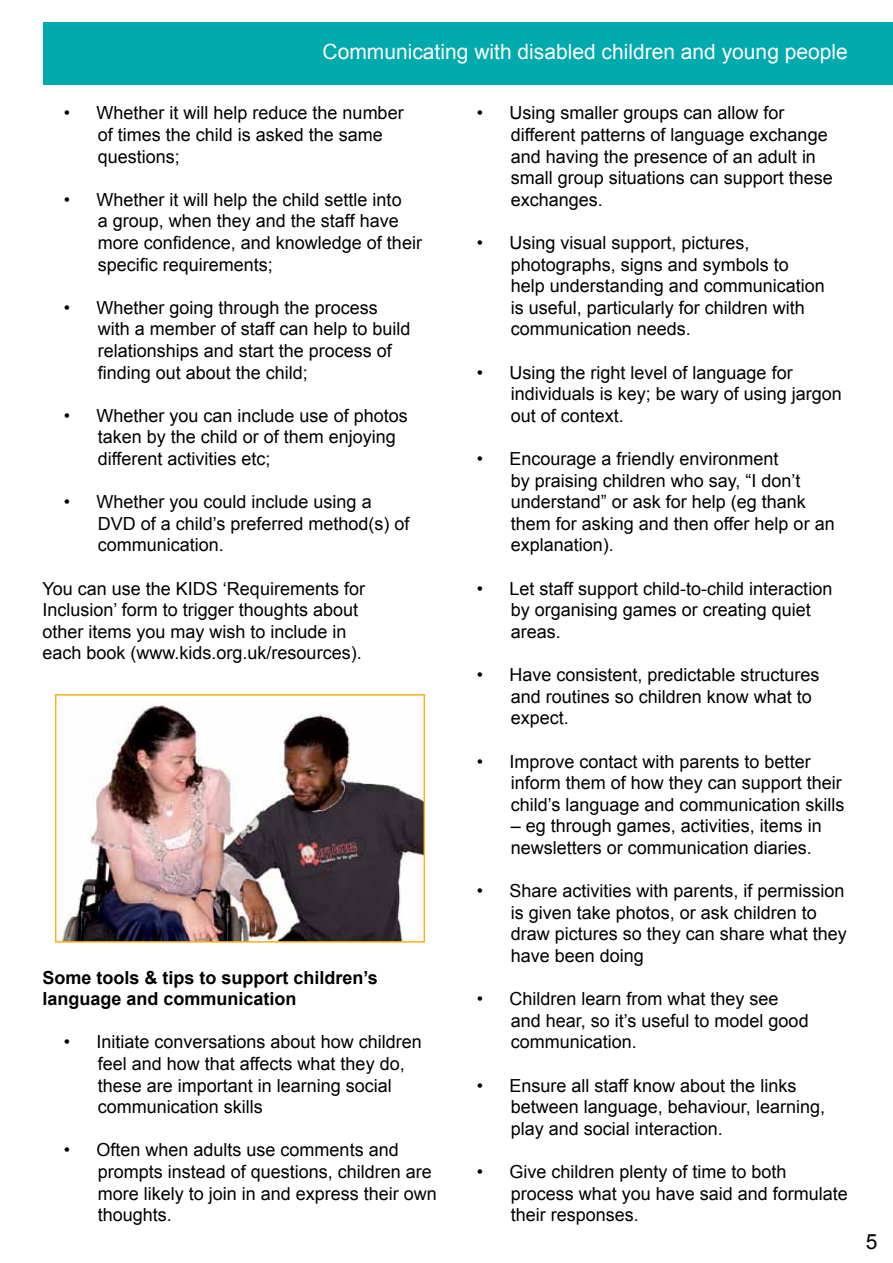
<style>
.page{position:relative;width:893px;height:1263px;background:#fff}
.page>*{position:absolute;margin:0;border:0;box-sizing:border-box;transform-origin:0 0}
.t1{font:21px "Arial";color:#fff}
.t2{font:21px "Arial";color:#000}
.t3{font:18px/21.6px "Arial";color:#000}
.t4{font:700 18px/21.6px "Arial";color:#000}
</style>
<div class="page">
<div style="left:43px;top:22px;width:850px;height:62px;background:#00aaad"></div>
<img style="left:62px;top:705px;width:360px;height:235px">
<div style="left:55px;top:694px;width:370px;height:249px;border:2px solid #fcaf17"></div>
<p class="t1" style="left:323px;top:38px;width:527px">Communicating with disabled children and young people</p>
<p class="t3" style="left:98px;top:102px;width:307px;text-indent:-34px">• Whether it will help reduce the number of times the child is asked the same questions;</p>
<p class="t3" style="left:98px;top:189px;width:326px;text-indent:-34px">• Whether it will help the child settle into<br>a group, when they and the staff have more confidence, and knowledge of their specific requirements;</p>
<p class="t3" style="left:98px;top:297px;width:314px;text-indent:-34px">• Whether going through the process with a member of staff can help to build relationships and start the process of finding out about the child;</p>
<p class="t3" style="left:98px;top:405px;width:311px;text-indent:-34px">• Whether you can include use of photos taken by the child or of them enjoying different activities etc;</p>
<p class="t3" style="left:98px;top:491px;width:313px;text-indent:-34px">• Whether you could include using a<br>DVD of a child’s preferred method(s) of communication.</p>
<p class="t3" style="left:43px;top:578px;width:324px">You can use the KIDS ‘Requirements for Inclusion’ form to trigger thoughts about other items you may wish to include in each book (www.kids.org.uk/resources).</p>
<p class="t4" style="left:43px;top:967px;width:337px">Some tools &amp; tips to support children’s language and communication</p>
<p class="t3" style="left:98px;top:1031px;width:325px;text-indent:-34px">• Initiate conversations about how children feel and how that affects what they do, these are important in learning social communication skills</p>
<p class="t3" style="left:98px;top:1139px;width:341px;text-indent:-34px">• Often when adults use comments and prompts instead of questions, children are more likely to join in and express their own thoughts.</p>
<p class="t3" style="left:511px;top:102px;width:324px;text-indent:-34px">• Using smaller groups can allow for different patterns of language exchange and having the presence of an adult in small group situations can support these exchanges.</p>
<p class="t3" style="left:511px;top:232px;width:316px;text-indent:-34px">• Using visual support, pictures, photographs, signs and symbols to help understanding and communication is useful, particularly for children with communication needs.</p>
<p class="t3" style="left:511px;top:362px;width:333px;text-indent:-34px">• Using the right level of language for individuals is key; be wary of using jargon out of context.</p>
<p class="t3" style="left:511px;top:448px;width:325px;text-indent:-34px">• Encourage a friendly environment<br>by praising children who say, “I don’t understand” or ask for help (eg thank them for asking and then offer help or an explanation).</p>
<p class="t3" style="left:511px;top:578px;width:323px;text-indent:-34px">• Let staff support child-to-child interaction by organising games or creating quiet areas.</p>
<p class="t3" style="left:511px;top:664px;width:310px;text-indent:-34px">• Have consistent, predictable structures and routines so children know what to expect.</p>
<p class="t3" style="left:511px;top:750px;width:335px;text-indent:-34px">• Improve contact with parents to better inform them of how they can support their child’s language and communication skills</p>
<p class="t3" style="left:511px;top:815px;width:313px">– eg through games, activities, items in newsletters or communication diaries.</p>
<p class="t3" style="left:511px;top:880px;width:338px;text-indent:-34px">• Share activities with parents, if permission is given take photos, or ask children to draw pictures so they can share what they have been doing</p>
<p class="t3" style="left:511px;top:988px;width:299px;text-indent:-34px">• Children learn from what they see and hear, so it’s useful to model good communication.</p>
<p class="t3" style="left:511px;top:1074px;width:316px;text-indent:-34px">• Ensure all staff know about the links between language, behaviour, learning, play and social interaction.</p>
<p class="t3" style="left:511px;top:1161px;width:339px;text-indent:-34px">• Give children plenty of time to both process what you have said and formulate their responses.</p>
<p class="t2" style="left:866px;top:1228px;width:13px">5</p>
</div>
